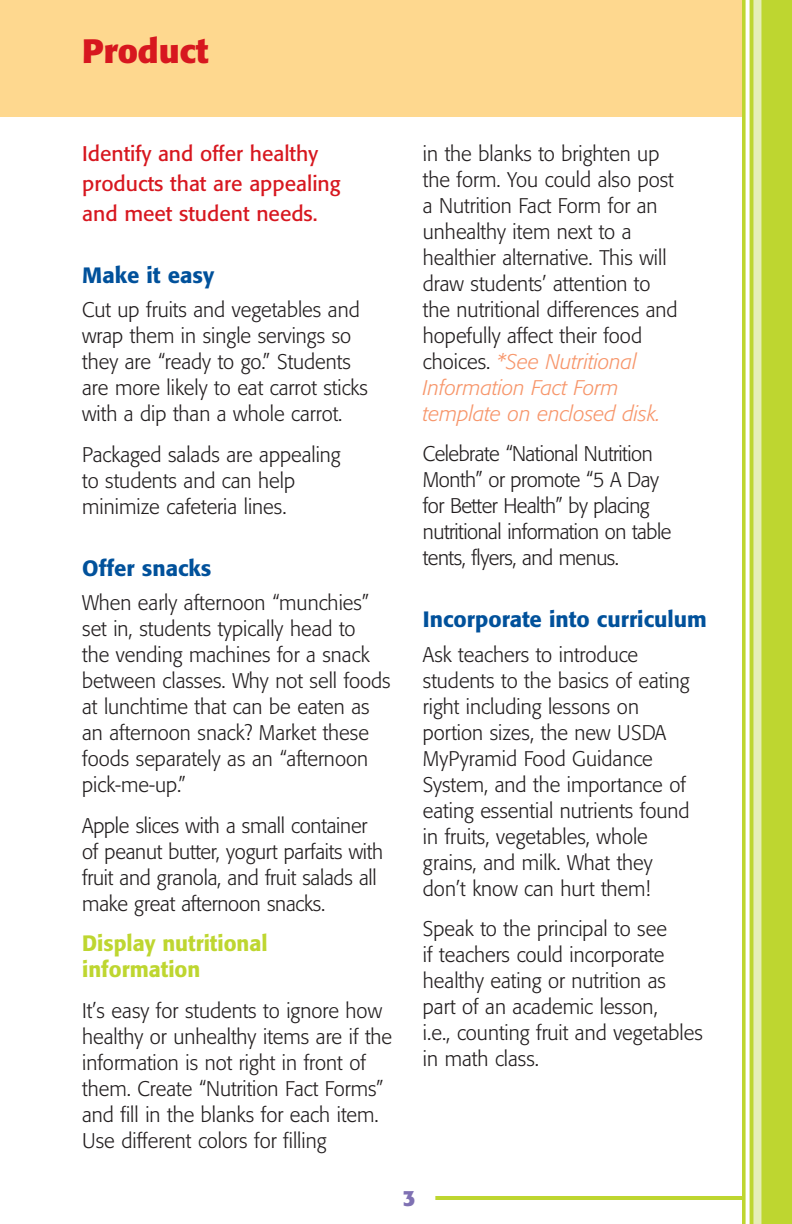
<style>
.page{position:relative;width:792px;height:1224px;background:#fff}
.page>*{position:absolute;margin:0;border:0;box-sizing:border-box;transform-origin:0 0}
.t1{font:700 33.6px "Formata";color:#d7171f}
.t2{font:500 22px "Formata";color:#01519b}
.t3{font:500 22px/26px "Formata";color:#bed630}
.t4{font:700 22px "Formata";color:#7f71b3}
.t5{font:300 21px/26px "Formata";color:#231f20}
.t6{font:300 21px/26px "Formata";letter-spacing:-.025em;color:#231f20}
.t7{font:21px/30px "Formata";color:#d7171f}
.s1{font-style:italic;color:#f7966b}
</style>
<div class="page">
<hr style="left:435px;top:1196px;width:319px;height:4px;background:#bed630">
<div style="left:0;top:0;width:792px;height:117px;background:#fed88f"></div>
<div style="left:742px;top:0;width:50px;height:1224px;background:#bed630"></div>
<div style="left:753px;top:0;width:8px;height:1224px;background:#e6eeb8"></div>
<svg style="left:746px;top:0;width:4px;height:1224px;background:#f8fae9"></svg>
<h1 class="t1" style="left:82px;top:36px;width:128px">Product</h1>
<p class="t7" style="left:82px;top:140px;width:260px">Identify and offer healthy products that are appealing and meet student needs.</p>
<p class="t2" style="left:82px;top:266px;width:133px">Make it easy</p>
<p class="t5" style="left:82px;top:299px;width:287px">Cut up fruits and vegetables and wrap them in single servings so they are “ready to go.” Students are more likely to eat carrot sticks with a dip than a whole carrot.</p>
<p class="t5" style="left:82px;top:443px;width:260px">Packaged salads are appealing to students and can help minimize cafeteria lines.</p>
<p class="t2" style="left:82px;top:559px;width:131px">Offer snacks</p>
<p class="t5" style="left:82px;top:592px;width:310px">When early afternoon “munchies” set in, students typically head to<br>the vending machines for a snack between classes. Why not sell foods at lunchtime that can be eaten as an afternoon snack? Market these foods separately as an “afternoon pick-me-up.”</p>
<p class="t5" style="left:82px;top:814px;width:303px">Apple slices with a small container of peanut butter, yogurt parfaits with fruit and granola, and fruit salads all make great afternoon snacks.</p>
<p class="t3" style="left:82px;top:932px;width:187px">Display nutritional information</p>
<p class="t5" style="left:82px;top:999px;width:312px">It’s easy for students to ignore how healthy or unhealthy items are if the information is not right in front of them. Create “Nutrition Fact Forms” and fill in the blanks for each item.<br>Use different colors for filling</p>
<p class="t5" style="left:423px;top:142px;width:256px">in the blanks to brighten up the form. You could also post a Nutrition Fact Form for an unhealthy item next to a healthier alternative. This will draw students’ attention to the nutritional differences and hopefully affect their food choices. <span class="s1">*See Nutritional<br>Information Fact Form template on enclosed disk.</span></p>
<p class="t6" style="left:423px;top:442px;width:250px">Celebrate “National Nutrition<br>Month” or promote “5 A Day for Better Health” by placing nutritional information on table tents, flyers, and menus.</p>
<p class="t2" style="left:423px;top:610px;width:285px">Incorporate into curriculum</p>
<p class="t5" style="left:423px;top:643px;width:268px">Ask teachers to introduce students to the basics of eating right including lessons on portion sizes, the new USDA<br>MyPyramid Food Guidance<br>System, and the importance of eating essential nutrients found in fruits, vegetables, whole grains, and milk. What they don’t know can hurt them!</p>
<p class="t5" style="left:423px;top:917px;width:281px">Speak to the principal to see<br>if teachers could incorporate healthy eating or nutrition as part of an academic lesson,<br>i.e., counting fruit and vegetables in math class.</p>
<p class="t4" style="left:403px;top:1188px;width:14px">3</p>
</div>
